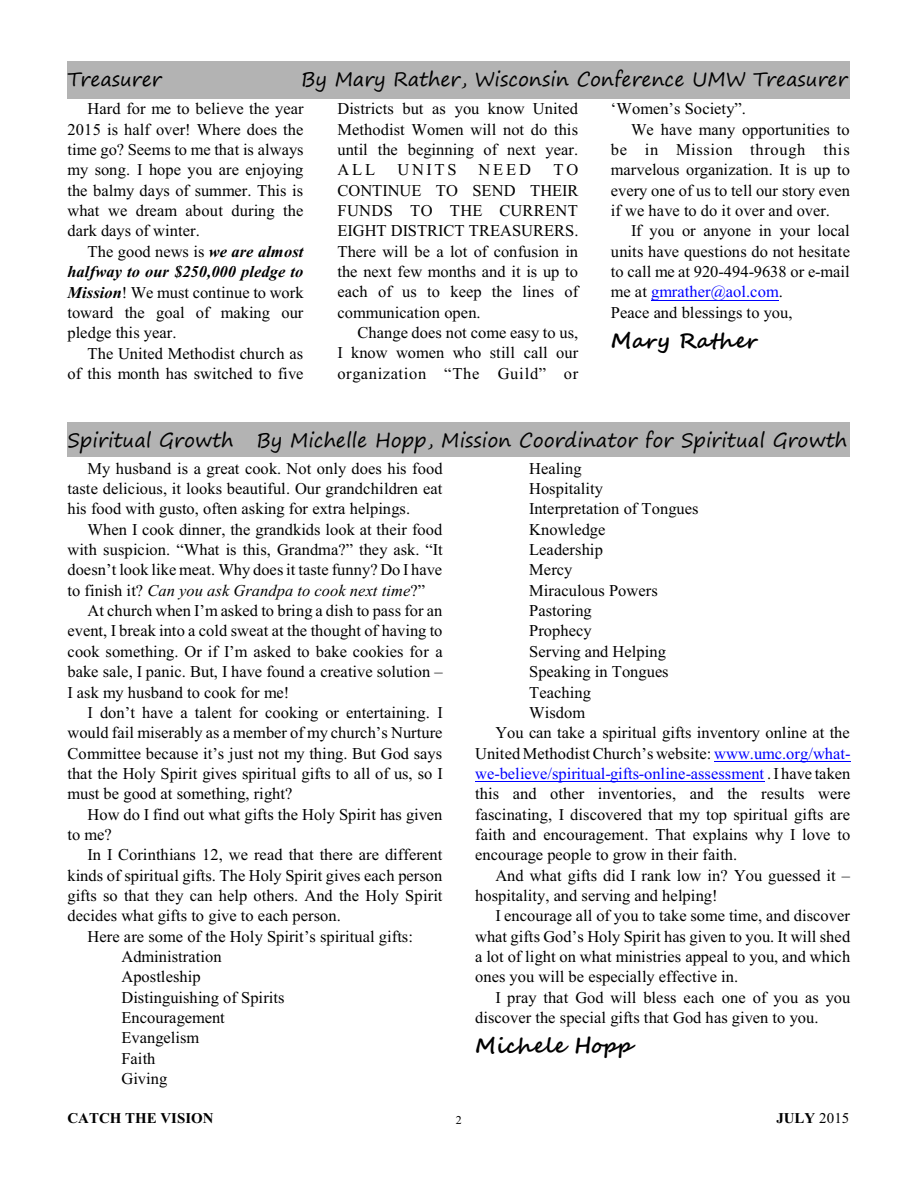
<style>
.page{position:relative;width:918px;height:1188px;background:#fff}
.page>*{position:absolute;margin:0;border:0;box-sizing:border-box;transform-origin:0 0}
.t1{font:700 21px "Segoe Script";color:#000}
.t2{font:italic 19.5px "Segoe Print";color:#000}
.t3{font:16.5px/20.4px "Times New Roman";color:#000;text-align:justify}
.t4{font:16.5px "Times New Roman";color:#00f}
.t5{font:16.5px "Times New Roman";letter-spacing:.04em;color:#000}
.t6{font:700 15px "Times New Roman";color:#000}
.t7{font:12px "Times New Roman";color:#000}
.s1{font-weight:700;font-style:italic}
.s2{color:#000}
.s3{font-style:normal}
.s4{font-style:italic}
.s5{color:#00f}
.s6{font-weight:400}
</style>
<div class="page">
<div style="left:68px;top:61px;width:782px;height:38px;background:#b3b3b3"></div>
<div style="left:68px;top:422px;width:782px;height:34px;background:#b3b3b3"></div>
<hr style="left:651px;top:300px;width:128px;height:1px;background:#00f">
<hr style="left:714px;top:761px;width:136px;height:1px;background:#00f">
<hr style="left:475px;top:781px;width:290px;height:1px;background:#00f">
<p class="t2" style="left:68px;top:69px;width:96px">Treasurer</p>
<p class="t2" style="left:301px;top:69px;width:548px">By Mary Rather, Wisconsin Conference UMW Treasurer</p>
<p class="t3" style="left:68px;top:100px;width:238px;text-indent:20px">Hard for me to believe the year 2015 is half over! Where does the time go? Seems to me that is always my song. I hope you are enjoying the balmy days of summer. This is what we dream about during the dark days of winter.</p>
<p class="t3" style="left:68px;top:243px;width:238px;text-indent:20px">The good news is <span class="s1">we are almost halfway to our $250,000 pledge to Mission</span>! We must continue to work toward the goal of making our pledge this year.</p>
<p class="t3" style="left:68px;top:344px;width:238px;text-align:right">The United Methodist church as<br>of this month has switched to five</p>
<p class="t3" style="left:338px;top:100px;width:242px">Districts but as you know United Methodist Women will not do this until the beginning of next year.<br>ALL</p>
<p class="t3" style="left:611px;top:100px;width:137px">‘Women’s Society”.</p>
<p class="t3" style="left:631px;top:121px;width:220px">We have many opportunities to</p>
<p class="t5" style="left:611px;top:144px;width:240px">be in Mission through this</p>
<p class="t3" style="left:611px;top:161px;width:240px">marvelous organization. It is up to</p>
<p class="t3" style="left:611px;top:182px;width:241px">every one of us to tell our story even</p>
<p class="t3" style="left:611px;top:202px;width:221px">if we have to do it over and over.</p>
<p class="t3" style="left:631px;top:222px;width:220px">If you or anyone in your local</p>
<p class="t3" style="left:611px;top:243px;width:241px">units have questions do not hesitate</p>
<p class="t3" style="left:611px;top:263px;width:240px">to call me at 920-494-9638 or e-mail</p>
<p class="t4" style="left:611px;top:286px;width:173px"><span class="s2">me at</span> gmrather@aol.com<span class="s2">.</span></p>
<p class="t3" style="left:611px;top:304px;width:183px">Peace and blessings to you,</p>
<p class="t1" style="left:611px;top:332px;width:148px">Mary Rather</p>
<p class="t3" style="left:338px;top:161px;width:242px;text-indent:216px">TO CONTINUE TO SEND THEIR FUNDS TO THE CURRENT EIGHT DISTRICT TREASURERS.<br>There will be a lot of confusion in the next few months and it is up to each of us to keep the lines of communication open.</p>
<p class="t3" style="left:338px;top:324px;width:242px;text-indent:20px">Change does not come easy to us, I know women who still call our organization “The Guild” or</p>
<p class="t3" style="left:397px;top:161px;width:61px">UNITS</p>
<p class="t3" style="left:479px;top:161px;width:54px">NEED</p>
<p class="t2" style="left:68px;top:430px;width:781px">Spiritual Growth By Michelle Hopp, Mission Coordinator <span class="s3">for Spiritual Growth</span></p>
<p class="t3" style="left:68px;top:460px;width:377px;text-indent:20px">My husband is a great cook. Not only does his food taste delicious, it looks beautiful. Our grandchildren eat his food with gusto, often asking for extra helpings.</p>
<p class="t3" style="left:68px;top:521px;width:377px;text-indent:20px">When I cook dinner, the grandkids look at their food with suspicion. “What is this, Grandma?” they ask. “It doesn’t look like meat. Why does it taste funny? Do I have to finish it? <span class="s4">Can you ask Grandpa to cook next time</span>?”</p>
<p class="t3" style="left:68px;top:602px;width:377px;text-indent:20px">At church when I’m asked to bring a dish to pass for an event, I break into a cold sweat at the thought of having to cook something. Or if I’m asked to bake cookies for a bake sale, I panic. But, I have found a creative solution – I ask my husband to cook for me!</p>
<p class="t3" style="left:68px;top:704px;width:377px;text-indent:20px">I don’t have a talent for cooking or entertaining. I would fail miserably as a member of my church’s Nurture Committee because it’s just not my thing. But God says that the Holy Spirit gives spiritual gifts to all of us, so I must be good at something, right?</p>
<p class="t3" style="left:68px;top:805px;width:377px;text-indent:20px">How do I find out what gifts the Holy Spirit has given to me?</p>
<p class="t3" style="left:88px;top:846px;width:356px">In I Corinthians 12, we read that there are different</p>
<p class="t3" style="left:68px;top:866px;width:376px">kinds of spiritual gifts. The Holy Spirit gives each person</p>
<p class="t3" style="left:68px;top:887px;width:377px">gifts so that they can help others. And the Holy Spirit</p>
<p class="t3" style="left:68px;top:907px;width:275px">decides what gifts to give to each person.</p>
<p class="t3" style="left:88px;top:927px;width:327px">Here are some of the Holy Spirit’s spiritual gifts:</p>
<p class="t3" style="left:122px;top:948px;width:102px">Administration</p>
<p class="t3" style="left:122px;top:968px;width:81px">Apostleship</p>
<p class="t3" style="left:122px;top:988px;width:165px">Distinguishing of Spirits</p>
<p class="t3" style="left:122px;top:1009px;width:105px">Encouragement</p>
<p class="t3" style="left:122px;top:1029px;width:79px">Evangelism</p>
<p class="t3" style="left:122px;top:1049px;width:36px">Faith</p>
<p class="t3" style="left:122px;top:1070px;width:47px">Giving</p>
<p class="t3" style="left:529px;top:460px;width:54px">Healing</p>
<p class="t3" style="left:529px;top:480px;width:75px">Hospitality</p>
<p class="t3" style="left:529px;top:500px;width:171px">Interpretation of Tongues</p>
<p class="t3" style="left:529px;top:521px;width:78px">Knowledge</p>
<p class="t3" style="left:529px;top:541px;width:75px">Leadership</p>
<p class="t3" style="left:529px;top:561px;width:45px">Mercy</p>
<p class="t3" style="left:529px;top:582px;width:130px">Miraculous Powers</p>
<p class="t3" style="left:529px;top:602px;width:64px">Pastoring</p>
<p class="t3" style="left:529px;top:622px;width:64px">Prophecy</p>
<p class="t3" style="left:529px;top:643px;width:138px">Serving and Helping</p>
<p class="t3" style="left:529px;top:663px;width:141px">Speaking in Tongues</p>
<p class="t3" style="left:529px;top:683px;width:63px">Teaching</p>
<p class="t3" style="left:529px;top:704px;width:58px">Wisdom</p>
<p class="t3" style="left:495px;top:724px;width:356px">You can take a spiritual gifts inventory online at the</p>
<p class="t3" style="left:475px;top:744px;width:377px">United Methodist Church’s website: <span class="s5">www.umc.org/what-</span></p>
<p class="t4" style="left:475px;top:767px;width:377px">we-believe/spiritual-gifts-online-assessment <span class="s2">. I have taken</span></p>
<p class="t3" style="left:475px;top:785px;width:377px">this and other inventories, and the results were</p>
<p class="t3" style="left:475px;top:805px;width:376px">fascinating, I discovered that my top spiritual gifts are</p>
<p class="t3" style="left:475px;top:826px;width:377px">faith and encouragement. That explains why I love to</p>
<p class="t3" style="left:475px;top:846px;width:264px">encourage people to grow in their faith.</p>
<p class="t3" style="left:495px;top:866px;width:356px">And what gifts did I rank low in? You guessed it –</p>
<p class="t3" style="left:475px;top:887px;width:244px">hospitality, and serving and helping!</p>
<p class="t3" style="left:495px;top:907px;width:356px">I encourage all of you to take some time, and discover</p>
<p class="t3" style="left:475px;top:927px;width:377px">what gifts God’s Holy Spirit has given to you. It will shed</p>
<p class="t3" style="left:475px;top:948px;width:377px">a lot of light on what ministries appeal to you, and which</p>
<p class="t3" style="left:475px;top:968px;width:265px">ones you will be especially effective in.</p>
<p class="t3" style="left:495px;top:988px;width:357px">I pray that God will bless each one of you as you</p>
<p class="t3" style="left:475px;top:1009px;width:345px">discover the special gifts that God has given to you.</p>
<p class="t1" style="left:475px;top:1037px;width:158px">Michele Hopp</p>
<p class="t6" style="left:68px;top:1113px;width:148px">CATCH THE VISION</p>
<p class="t7" style="left:456px;top:1116px;width:7px">2</p>
<p class="t6" style="left:776px;top:1113px;width:74px">JULY <span class="s6">2015</span></p>
</div>
